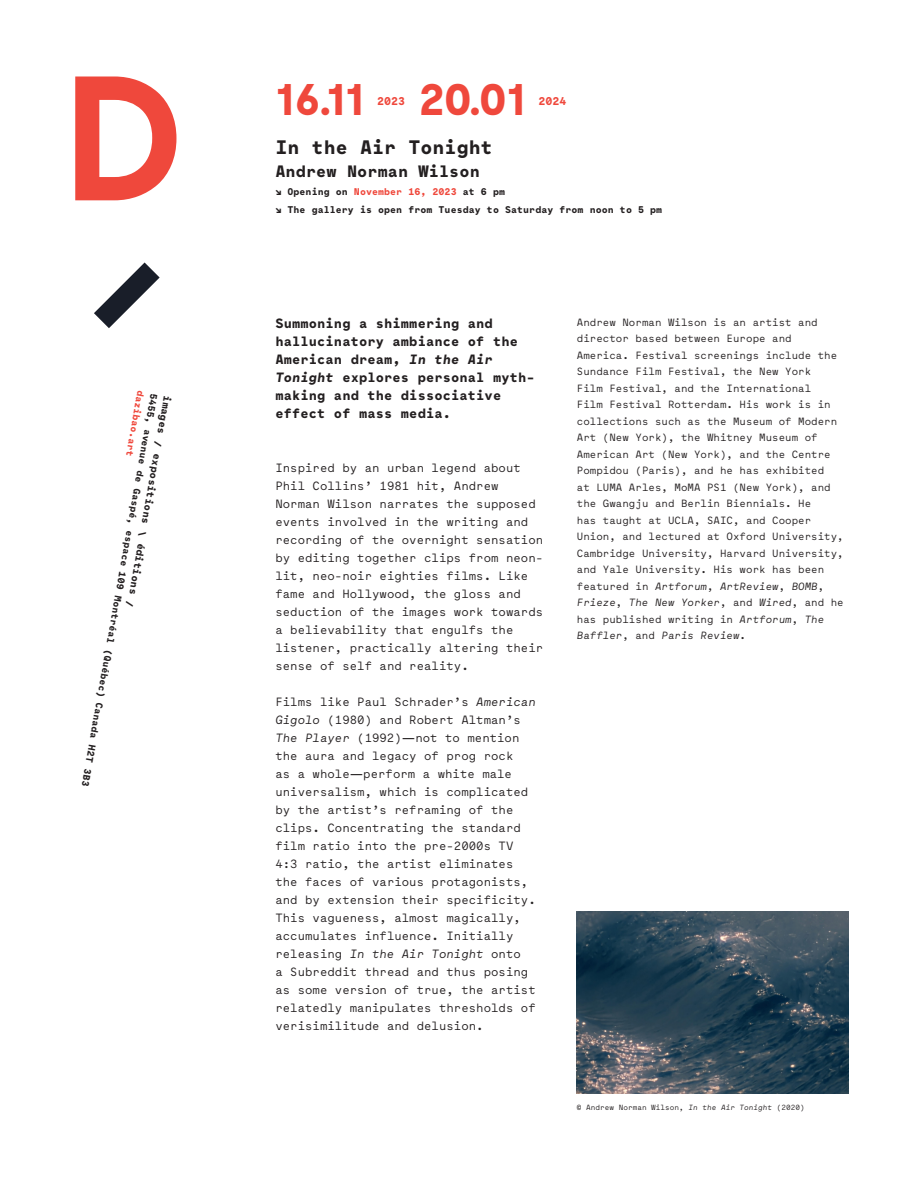
<style>
.page{position:relative;width:918px;height:1188px;background:#fff}
.page>*{position:absolute;margin:0;border:0;box-sizing:border-box;transform-origin:0 0}
.t1{font:700 48.3px "Moderat";letter-spacing:-.015em;color:#ef483c}
.t2{font:700 19.5px "Maax Mono";color:#231f20}
.t3{font:700 16.5px "Maax Mono";color:#231f20}
.t4{font:700 13.5px/18px "Maax Mono";color:#231f20}
.t5{font:12px/18px "Maax Mono";color:#231f20}
.t6{font:700 11.25px "Maax Mono";color:#ef483c}
.t7{font:10.5px/16.5px "Maax Mono";color:#231f20}
.t8{font:700 10.5px "Maax Mono";color:#231f20}
.t9{font:700 9.75px "Maax Mono";color:#231f20}
.t10{font:700 9.75px "Maax Mono";color:#ef483c}
.t11{font:7.5px "Maax Mono";color:#231f20}
.s1{color:#ef483c}
.s2{font-style:italic}
.s3{font-family:"Deck";font-weight:700}
</style>
<div class="page">
<svg style="left:94px;top:263px;width:66px;height:65px"></svg>
<svg style="left:75px;top:76px;width:101px;height:124px"></svg>
<img style="left:577px;top:912px;width:272px;height:181px">
<p class="t10" style="left:147px;top:392px;width:68px;rotate:100deg">dazibao.art</p>
<p class="t9" style="left:160px;top:394px;width:400px;rotate:100deg">5455, avenue de Gaspé, espace 109 Montréal (Québec) Canada H2T 3B3</p>
<p class="t8" style="left:174px;top:397px;width:216px;rotate:100deg">images / expositions \ éditions /</p>
<p class="t1" style="left:275px;top:71px;width:90px">16.11</p>
<p class="t6" style="left:377px;top:94px;width:29px">2023</p>
<p class="t1" style="left:418px;top:71px;width:109px">20.01</p>
<p class="t6" style="left:538px;top:94px;width:29px">2024</p>
<p class="t2" style="left:275px;top:136px;width:219px">In the Air Tonight</p>
<p class="t3" style="left:275px;top:161px;width:206px">Andrew Norman Wilson</p>
<p class="t9" style="left:275px;top:186px;width:231px">↘ Opening on <span class="s1">November 16, 2023</span> at 6 pm</p>
<p class="t9" style="left:275px;top:204px;width:388px">↘ The gallery is open from Tuesday to Saturday from noon to 5 pm</p>
<p class="t4" style="left:275px;top:314px;width:261px">Summoning a shimmering and hallucinatory ambiance of the<br>American dream, <span class="s2">In the Air<br>Tonight</span> explores personal myth&shy;making and the dissociative effect of mass media.</p>
<p class="t5" style="left:275px;top:459px;width:269px">Inspired by an urban legend about Phil Collins’ 1981 hit, Andrew Norman Wilson narrates the supposed events involved in the writing and recording of the overnight sensation by editing together clips from neon&shy;lit, neo-noir eighties films. Like fame and Hollywood, the gloss and seduction of the images work towards a believability that engulfs the listener, practically altering their sense of self and reality.</p>
<p class="t5" style="left:275px;top:693px;width:262px">Films like Paul Schrader’s <span class="s2">American Gigolo</span> (1980) and Robert Altman’s <span class="s2">The Player</span> (1992)<span class="s3">—</span>not to mention the aura and legacy of prog rock<br>as a whole<span class="s3">—</span>perform a white male universalism, which is complicated by the artist’s reframing of the clips. Concentrating the standard film ratio into the pre-2000s TV 4:3 ratio, the artist eliminates the faces of various protagonists, and by extension their specificity.<br>This vagueness, almost magically, accumulates influence. Initially releasing <span class="s2">In the Air Tonight</span> onto<br>a Subreddit thread and thus posing as some version of true, the artist relatedly manipulates thresholds of verisimilitude and delusion.</p>
<p class="t7" style="left:577px;top:314px;width:268px">Andrew Norman Wilson is an artist and director based between Europe and America. Festival screenings include the Sundance Film Festival, the New York<br>Film Festival, and the International<br>Film Festival Rotterdam. His work is in collections such as the Museum of Modern Art (New York), the Whitney Museum of American Art (New York), and the Centre Pompidou (Paris), and he has exhibited<br>at LUMA Arles, MoMA PS1 (New York), and the Gwangju and Berlin Biennials. He<br>has taught at UCLA, SAIC, and Cooper Union, and lectured at Oxford University, Cambridge University, Harvard University, and Yale University. His work has been featured in <span class="s2">Artforum</span>, <span class="s2">ArtReview</span>, <span class="s2">BOMB</span>, <span class="s2">Frieze</span>, <span class="s2">The New Yorker</span>, and <span class="s2">Wired</span>, and he has published writing in <span class="s2">Artforum</span>, <span class="s2">The Baffler</span>, and <span class="s2">Paris Review</span>.</p>
<p class="t11" style="left:577px;top:1103px;width:229px">© Andrew Norman Wilson, <span class="s2">In the Air Tonight</span> (2020)</p>
</div>
